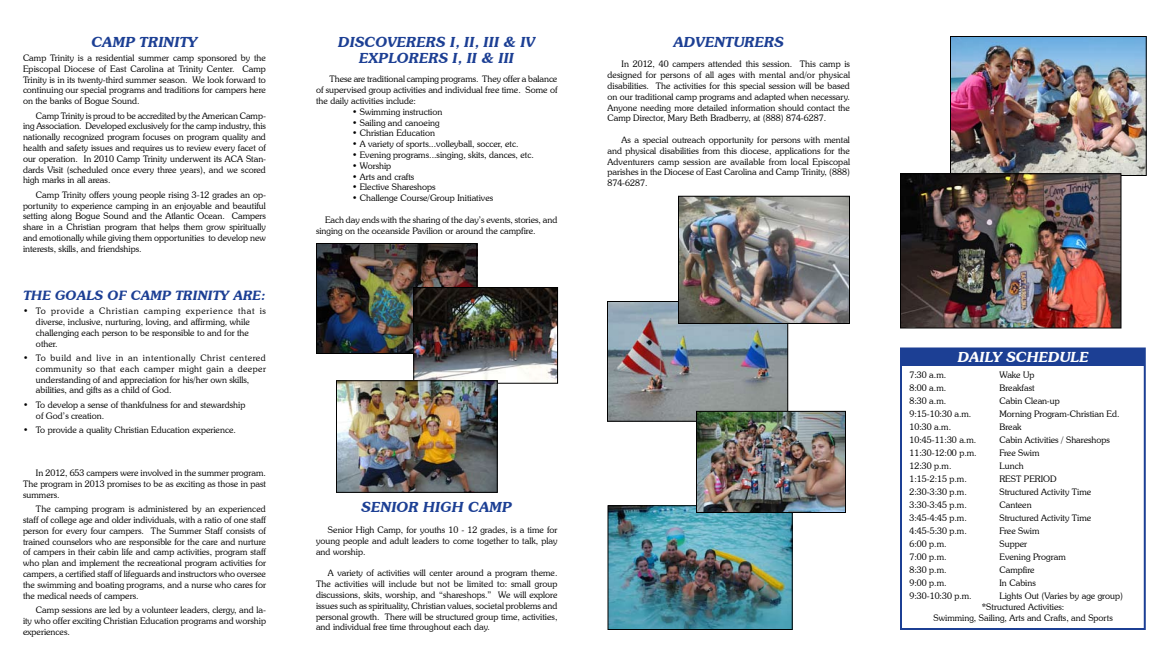
<style>
.page{position:relative;width:1170px;height:666px;background:#fff}
.page>*{position:absolute;margin:0;border:0;box-sizing:border-box;transform-origin:0 0}
.t1{font:italic 600 14px/16.8px "Souvenir IT Cby BT";color:#1c3f94;text-align:center}
.t2{font:italic 600 14px "Souvenir IT Cby BT";color:#fff}
.t3{font:italic 600 13px "Souvenir IT Cby BT";color:#1c3f94}
.t4{font:300 9px/10.8px "Souvenir IT Cby BT";color:#000;text-align:justify}
.t5{font:300 9px/10.8px "Souvenir IT Cby BT";letter-spacing:.045em;color:#000}
</style>
<div class="page">
<img style="left:952px;top:38px;width:193px;height:136px">
<img style="left:610px;top:507px;width:181px;height:121px">
<div style="left:608px;top:505px;width:185px;height:125px;border:1px solid #000"></div>
<img style="left:609px;top:303px;width:177px;height:117px">
<img style="left:318px;top:245px;width:157px;height:107px">
<div style="left:316px;top:243px;width:161px;height:111px;border:1px solid #000"></div>
<div style="left:900px;top:348px;width:246px;height:282px;border:2px solid #1c3f94"></div>
<div style="left:901px;top:349px;width:244px;height:17px;background:#1c3f94"></div>
<div style="left:607px;top:301px;width:181px;height:121px;border:1px solid #000"></div>
<div style="left:950px;top:36px;width:197px;height:140px;border:1px solid #000"></div>
<img style="left:415px;top:289px;width:141px;height:93px">
<div style="left:413px;top:287px;width:145px;height:97px;border:1px solid #000"></div>
<img style="left:338px;top:382px;width:158px;height:109px">
<div style="left:336px;top:380px;width:162px;height:113px;border:1px solid #000"></div>
<img style="left:680px;top:198px;width:168px;height:124px">
<div style="left:678px;top:196px;width:172px;height:128px;border:1px solid #000"></div>
<img style="left:698px;top:413px;width:146px;height:98px">
<div style="left:696px;top:411px;width:150px;height:102px;border:1px solid #000"></div>
<img style="left:902px;top:175px;width:218px;height:151px">
<div style="left:900px;top:173px;width:222px;height:155px;border:1px solid #000"></div>
<h1 class="t1" style="left:91px;top:33px;width:108px">CAMP TRINITY</h1>
<p class="t4" style="left:23px;top:52px;width:245px">Camp Trinity is a residential summer camp sponsored by the Episcopal Diocese of East Carolina at Trinity Center. Camp Trinity is in its twenty-third summer season. We look forward to continuing our special programs and traditions for campers here on the banks of Bogue Sound.</p>
<p class="t4" style="left:23px;top:110px;width:245px;text-indent:13px">Camp Trinity is proud to be accredited by the American Camp&shy;ing Association. Developed exclusively for the camp industry, this nationally recognized program focuses on program quality and health and safety issues and requires us to review every facet of our operation. In 2010 Camp Trinity underwent its ACA Stan&shy;dards Visit (scheduled once every three years), and we scored high marks in all areas.</p>
<p class="t4" style="left:23px;top:189px;width:245px;text-indent:13px">Camp Trinity offers young people rising 3-12 grades an op&shy;portunity to experience camping in an enjoyable and beautiful setting along Bogue Sound and the Atlantic Ocean. Campers share in a Christian program that helps them grow spiritually and emotionally while giving them opportunities to develop new interests, skills, and friendships.</p>
<h2 class="t3" style="left:23px;top:287px;width:244px">THE GOALS OF CAMP TRINITY ARE:</h2>
<p class="t4" style="left:36px;top:306px;width:232px;text-align:left;text-indent:-13px">• To provide a Christian camping experience that is diverse, inclusive, nurturing, loving, and affirming, while challenging each person to be responsible to and for the other.</p>
<p class="t5" style="left:36px;top:352px;width:231px;text-indent:-13px">• To build and live in an intentionally Christ centered community so that each camper might gain a deeper understanding of and appreciation for his/her own skills, abilities, and gifts as a child of God.</p>
<p class="t4" style="left:36px;top:399px;width:211px;text-indent:-13px">• To develop a sense of thankfulness for and stewardship of God’s creation.</p>
<p class="t4" style="left:23px;top:424px;width:214px">• To provide a quality Christian Education experience.</p>
<p class="t4" style="left:23px;top:468px;width:244px;text-indent:13px">In 2012, 653 campers were involved in the summer program.<br>The program in 2013 promises to be as exciting as those in past summers.</p>
<p class="t4" style="left:23px;top:504px;width:245px;text-indent:13px">The camping program is administered by an experienced staff of college age and older individuals, with a ratio of one staff person for every four campers. The Summer Staff consists of trained counselors who are responsible for the care and nurture of campers in their cabin life and camp activities, program staff who plan and implement the recreational program activities for campers, a certified staff of lifeguards and instructors who oversee the swimming and boating programs, and a nurse who cares for the medical needs of campers.</p>
<p class="t4" style="left:23px;top:604px;width:244px;text-indent:13px">Camp sessions are led by a volunteer leaders, clergy, and la&shy;ity who offer exciting Christian Education programs and worship experiences.</p>
<h1 class="t1" style="left:338px;top:33px;width:199px">DISCOVERERS I, II, III &amp; IV<br>EXPLORERS I, II &amp; III</h1>
<h1 class="t1" style="left:673px;top:33px;width:112px">ADVENTURERS</h1>
<p class="t4" style="left:608px;top:59px;width:244px;text-indent:14px">In 2012, 40 campers attended this session. This camp is designed for persons of all ages with mental and/or physical disabilities. The activities for this special session will be based on our traditional camp programs and adapted when necessary.<br>Anyone needing more detailed information should contact the Camp Director, Mary Beth Bradberry, at (888) 874-6287.</p>
<p class="t4" style="left:608px;top:134px;width:244px;text-indent:14px">As a special outreach opportunity for persons with mental and physical disabilities from this diocese, applications for the Adventurers camp session are available from local Episcopal parishes in the Diocese of East Carolina and Camp Trinity, (888)<br>874-6287.</p>
<p class="t4" style="left:316px;top:74px;width:243px;text-indent:14px">These are traditional camping programs. They offer a balance of supervised group activities and individual free time. Some of the daily activities include:</p>
<p class="t4" style="left:352px;top:106px;width:92px">• Swimming instruction</p>
<p class="t4" style="left:352px;top:117px;width:89px">• Sailing and canoeing</p>
<p class="t4" style="left:352px;top:128px;width:85px">• Christian Education</p>
<p class="t4" style="left:352px;top:138px;width:168px">• A variety of sports...volleyball, soccer, etc.</p>
<p class="t4" style="left:352px;top:149px;width:183px">• Evening programs...singing, skits, dances, etc.</p>
<p class="t4" style="left:352px;top:160px;width:41px">• Worship</p>
<p class="t4" style="left:352px;top:171px;width:64px">• Arts and crafts</p>
<p class="t4" style="left:352px;top:182px;width:85px">• Elective Shareshops</p>
<p class="t4" style="left:352px;top:192px;width:143px">• Challenge Course/Group Initiatives</p>
<p class="t4" style="left:316px;top:214px;width:243px;text-indent:9px">Each day ends with the sharing of the day’s events, stories, and singing on the oceanside Pavilion or around the campfire.</p>
<h1 class="t1" style="left:362px;top:498px;width:152px">SENIOR HIGH CAMP</h1>
<p class="t4" style="left:316px;top:524px;width:243px;text-indent:12px">Senior High Camp, for youths 10 - 12 grades, is a time for young people and adult leaders to come together to talk, play and worship.</p>
<p class="t4" style="left:316px;top:568px;width:243px;text-indent:12px">A variety of activities will center around a program theme.<br>The activities will include but not be limited to: small group discussions, skits, worship, and “shareshops.” We will explore issues such as spirituality, Christian values, societal problems and personal growth. There will be structured group time, activities, and individual free time throughout each day.</p>
<h1 class="t2" style="left:958px;top:348px;width:133px">DAILY SCHEDULE</h1>
<p class="t4" style="left:909px;top:370px;width:38px">7:30 a.m.</p>
<p class="t4" style="left:999px;top:370px;width:37px">Wake Up</p>
<p class="t4" style="left:909px;top:383px;width:38px">8:00 a.m.</p>
<p class="t4" style="left:999px;top:383px;width:37px">Breakfast</p>
<p class="t4" style="left:909px;top:396px;width:38px">8:30 a.m.</p>
<p class="t4" style="left:999px;top:396px;width:62px">Cabin Clean-up</p>
<p class="t4" style="left:909px;top:409px;width:63px">9:15-10:30 a.m.</p>
<p class="t4" style="left:999px;top:409px;width:122px">Morning Program-Christian Ed.</p>
<p class="t4" style="left:909px;top:422px;width:43px">10:30 a.m.</p>
<p class="t4" style="left:999px;top:422px;width:24px">Break</p>
<p class="t4" style="left:909px;top:435px;width:68px">10:45-11:30 a.m.</p>
<p class="t4" style="left:999px;top:435px;width:112px">Cabin Activities / Shareshops</p>
<p class="t4" style="left:909px;top:448px;width:69px">11:30-12:00 p.m.</p>
<p class="t4" style="left:999px;top:448px;width:42px">Free Swim</p>
<p class="t4" style="left:909px;top:461px;width:44px">12:30 p.m.</p>
<p class="t4" style="left:999px;top:461px;width:26px">Lunch</p>
<p class="t4" style="left:909px;top:474px;width:59px">1:15-2:15 p.m.</p>
<p class="t4" style="left:999px;top:474px;width:59px">REST PERIOD</p>
<p class="t4" style="left:909px;top:487px;width:59px">2:30-3:30 p.m.</p>
<p class="t4" style="left:999px;top:487px;width:93px">Structured Activity Time</p>
<p class="t4" style="left:909px;top:500px;width:59px">3:30-3:45 p.m.</p>
<p class="t4" style="left:999px;top:500px;width:34px">Canteen</p>
<p class="t4" style="left:909px;top:513px;width:59px">3:45-4:45 p.m.</p>
<p class="t4" style="left:999px;top:513px;width:93px">Structured Activity Time</p>
<p class="t4" style="left:909px;top:526px;width:59px">4:45-5:30 p.m.</p>
<p class="t4" style="left:999px;top:526px;width:42px">Free Swim</p>
<p class="t4" style="left:909px;top:539px;width:39px">6:00 p.m.</p>
<p class="t4" style="left:999px;top:539px;width:29px">Supper</p>
<p class="t4" style="left:909px;top:552px;width:39px">7:00 p.m.</p>
<p class="t4" style="left:999px;top:552px;width:68px">Evening Program</p>
<p class="t4" style="left:909px;top:565px;width:39px">8:30 p.m.</p>
<p class="t4" style="left:999px;top:565px;width:37px">Campfire</p>
<p class="t4" style="left:909px;top:578px;width:39px">9:00 p.m.</p>
<p class="t4" style="left:999px;top:578px;width:38px">In Cabins</p>
<p class="t4" style="left:909px;top:591px;width:64px">9:30-10:30 p.m.</p>
<p class="t4" style="left:999px;top:591px;width:125px">Lights Out (Varies by age group)</p>
<p class="t4" style="left:982px;top:602px;width:84px">*Structured Activities:</p>
<p class="t4" style="left:933px;top:613px;width:181px">Swimming, Sailing, Arts and Crafts, and Sports</p>
</div>
